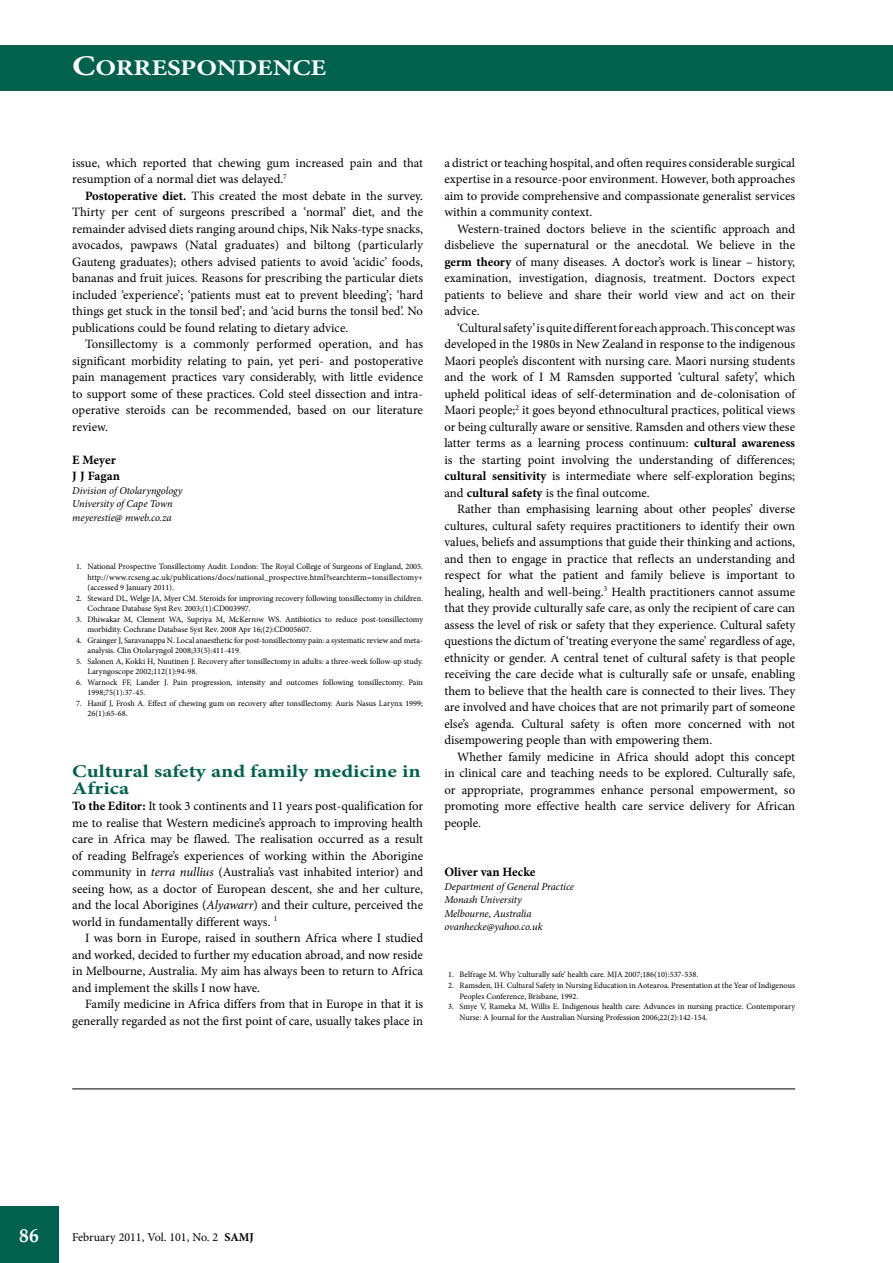
<style>
.page{position:relative;width:893px;height:1263px;background:#fff}
.page>*{position:absolute;margin:0;border:0;box-sizing:border-box;transform-origin:0 0}
.t1{font:700 22.5px "Minion Pro";color:#fff;scale:1.2 1}
.t2{font:700 19.5px "Minion Pro";color:#fff}
.t3{font:700 18px/16.5px "Minion Pro";color:#00624d;scale:1.2 1}
.t4{font:12.75px/16.5px "Minion Pro";color:#000;text-align:justify}
.t5{font:700 12.75px/16.5px "Minion Pro";letter-spacing:-.005em;color:#000}
.t6{font:12px "Minion Pro";color:#000}
.t7{font:italic 10.5px/13.5px "Minion Pro";letter-spacing:-.005em;color:#000}
.t8{font:8.25px/10.5px "Minion Pro";color:#000}
.s1{font-size:28.5px}
.s2{font-weight:700}
.s3{font-style:italic}
</style>
<div class="page">
<div style="left:0;top:1206px;width:59px;height:57px;background:#00624d"></div>
<div style="left:0;top:45px;width:893px;height:45px;background:#00624d"></div>
<hr style="left:72px;top:1088px;width:723px;height:1px;background:#000">
<h1 class="t1" style="left:72px;top:52px;width:213px"><span class="s1">C</span>ORRESPONDENCE</h1>
<p class="t4" style="left:72px;top:154px;width:352px">issue, which reported that chewing gum increased pain and that resumption of a normal diet was delayed.<sup>7</sup></p>
<p class="t4" style="left:72px;top:187px;width:352px;text-indent:13px"><span class="s2">Postoperative diet.</span> This created the most debate in the survey.<br>Thirty per cent of surgeons prescribed a ‘normal’ diet, and the remainder advised diets ranging around chips, Nik Naks-type snacks, avocados, pawpaws (Natal graduates) and biltong (particularly Gauteng graduates); others advised patients to avoid ‘acidic’ foods, bananas and fruit juices. Reasons for prescribing the particular diets included ‘experience’; ‘patients must eat to prevent bleeding’; ‘hard things get stuck in the tonsil bed’; and ‘acid burns the tonsil bed’. No publications could be found relating to dietary advice.</p>
<p class="t4" style="left:72px;top:336px;width:352px;text-indent:13px">Tonsillectomy is a commonly performed operation, and has significant morbidity relating to pain, yet peri- and postoperative pain management practices vary considerably, with little evidence to support some of these practices. Cold steel dissection and intra&shy;operative steroids can be recommended, based on our literature review.</p>
<p class="t5" style="left:72px;top:451px;width:49px">E Meyer<br>J J Fagan</p>
<p class="t7" style="left:72px;top:483px;width:112px">Division of Otolaryngology<br>University of Cape Town meyerestie@ mweb.co.za</p>
<p class="t8" style="left:87px;top:561px;width:337px;text-align:justify;text-indent:-11px">1. National Prospective Tonsillectomy Audit. London: The Royal College of Surgeons of England, 2005. http://www.rcseng.ac.uk/publications/docs/national_prospective.html?searchterm=tonsillectomy+ (accessed 9 January 2011).</p>
<p class="t8" style="left:87px;top:593px;width:337px;text-indent:-11px">2. Steward DL, Welge JA, Myer CM. Steroids for improving recovery following tonsillectomy in children.<br>Cochrane Database Syst Rev. 2003;(1):CD003997.</p>
<p class="t8" style="left:87px;top:614px;width:337px;text-indent:-11px">3. Dhiwakar M, Clement WA, Supriya M, McKerrow WS. Antibiotics to reduce post-tonsillectomy morbidity. Cochrane Database Syst Rev. 2008 Apr 16;(2):CD005607.</p>
<p class="t8" style="left:87px;top:635px;width:337px;text-indent:-11px">4. Grainger J, Saravanappa N. Local anaesthetic for post-tonsillectomy pain: a systematic review and meta&shy;analysis. Clin Otolaryngol 2008;33(5):411-419.</p>
<p class="t8" style="left:87px;top:656px;width:337px;text-indent:-11px">5. Salonen A, Kokki H, Nuutinen J. Recovery after tonsillectomy in adults: a three-week follow-up study.<br>Laryngoscope 2002;112(1):94-98.</p>
<p class="t8" style="left:87px;top:677px;width:337px;text-indent:-11px">6. Warnock FF, Lander J. Pain progression, intensity and outcomes following tonsillectomy. Pain<br>1998;75(1):37-45.</p>
<p class="t8" style="left:87px;top:698px;width:337px;text-indent:-11px">7. Hanif J, Frosh A. Effect of chewing gum on recovery after tonsillectomy. Auris Nasus Larynx 1999;<br>26(1):65-68.</p>
<h3 class="t3" style="left:72px;top:763px;width:292px">Cultural safety and family medicine in<br>Africa</h3>
<p class="t4" style="left:72px;top:798px;width:352px"><span class="s2">To the Editor:</span> It took 3 continents and 11 years post-qualification for me to realise that Western medicine’s approach to improving health care in Africa may be flawed. The realisation occurred as a result of reading Belfrage’s experiences of working within the Aborigine community in <span class="s3">terra nullius</span> (Australia’s vast inhabited interior) and seeing how, as a doctor of European descent, she and her culture, and the local Aborigines (<span class="s3">Alyawarr</span>) and their culture, perceived the world in fundamentally different ways. <sup>1</sup></p>
<p class="t4" style="left:72px;top:930px;width:352px;text-indent:13px">I was born in Europe, raised in southern Africa where I studied and worked, decided to further my education abroad, and now reside in Melbourne, Australia. My aim has always been to return to Africa and implement the skills I now have.</p>
<p class="t4" style="left:72px;top:996px;width:352px;text-align:right">Family medicine in Africa differs from that in Europe in that it is generally regarded as not the first point of care, usually takes place in</p>
<p class="t4" style="left:444px;top:154px;width:352px">a district or teaching hospital, and often requires considerable surgical expertise in a resource-poor environment. However, both approaches aim to provide comprehensive and compassionate generalist services within a community context.</p>
<p class="t4" style="left:444px;top:220px;width:353px;text-indent:13px">Western-trained doctors believe in the scientific approach and disbelieve the supernatural or the anecdotal. We believe in the <span class="s2">germ theory</span> of many diseases. A doctor’s work is linear – history, examination, investigation, diagnosis, treatment. Doctors expect patients to believe and share their world view and act on their advice.</p>
<p class="t4" style="left:444px;top:319px;width:352px;text-indent:13px">‘Cultural safety’ is quite different for each approach. This concept was developed in the 1980s in New Zealand in response to the indigenous Maori people’s discontent with nursing care. Maori nursing students and the work of I M Ramsden supported ‘cultural safety’, which upheld political ideas of self-determination and de-colonisation of Maori people;<sup>2</sup> it goes beyond ethnocultural practices, political views or being culturally aware or sensitive. Ramsden and others view these latter terms as a learning process continuum: <span class="s2">cultural awareness </span>is the starting point involving the understanding of differences; <span class="s2">cultural sensitivity</span> is intermediate where self-exploration begins; and <span class="s2">cultural safety</span> is the final outcome.</p>
<p class="t4" style="left:444px;top:501px;width:352px;text-indent:13px">Rather than emphasising learning about other peoples’ diverse cultures, cultural safety requires practitioners to identify their own values, beliefs and assumptions that guide their thinking and actions, and then to engage in practice that reflects an understanding and respect for what the patient and family believe is important to healing, health and well-being.<sup>3</sup> Health practitioners cannot assume that they provide culturally safe care, as only the recipient of care can assess the level of risk or safety that they experience. Cultural safety questions the dictum of ‘treating everyone the same’ regardless of age, ethnicity or gender. A central tenet of cultural safety is that people receiving the care decide what is culturally safe or unsafe, enabling them to believe that the health care is connected to their lives. They are involved and have choices that are not primarily part of someone else’s agenda. Cultural safety is often more concerned with not disempowering people than with empowering them.</p>
<p class="t4" style="left:444px;top:748px;width:352px;text-indent:13px">Whether family medicine in Africa should adopt this concept in clinical care and teaching needs to be explored. Culturally safe, or appropriate, programmes enhance personal empowerment, so promoting more effective health care service delivery for African people.</p>
<p class="t5" style="left:444px;top:864px;width:93px">Oliver van Hecke</p>
<p class="t7" style="left:444px;top:879px;width:131px">Department of General Practice<br>Monash University<br>Melbourne, Australia ovanhecke@yahoo.co.uk</p>
<p class="t8" style="left:448px;top:970px;width:252px">1. Belfrage M. Why ‘culturally safe’ health care. MJA 2007;186(10):537-538.</p>
<p class="t8" style="left:460px;top:980px;width:337px;text-indent:-11px">2. Ramsden, IH. Cultural Safety in Nursing Education in Aotearoa. Presentation at the Year of Indigenous<br>Peoples Conference, Brisbane, 1992.</p>
<p class="t8" style="left:460px;top:1001px;width:337px;text-indent:-11px">3. Smye V, Rameka M, Willis E. Indigenous health care: Advances in nursing practice. Contemporary<br>Nurse: A Journal for the Australian Nursing Profession 2006;22(2):142-154.</p>
<h2 class="t2" style="left:19px;top:1222px;width:21px">86</h2>
<p class="t6" style="left:72px;top:1229px;width:183px">February 2011, Vol. 101, No. 2 <span class="s2">SAMJ</span></p>
</div>
